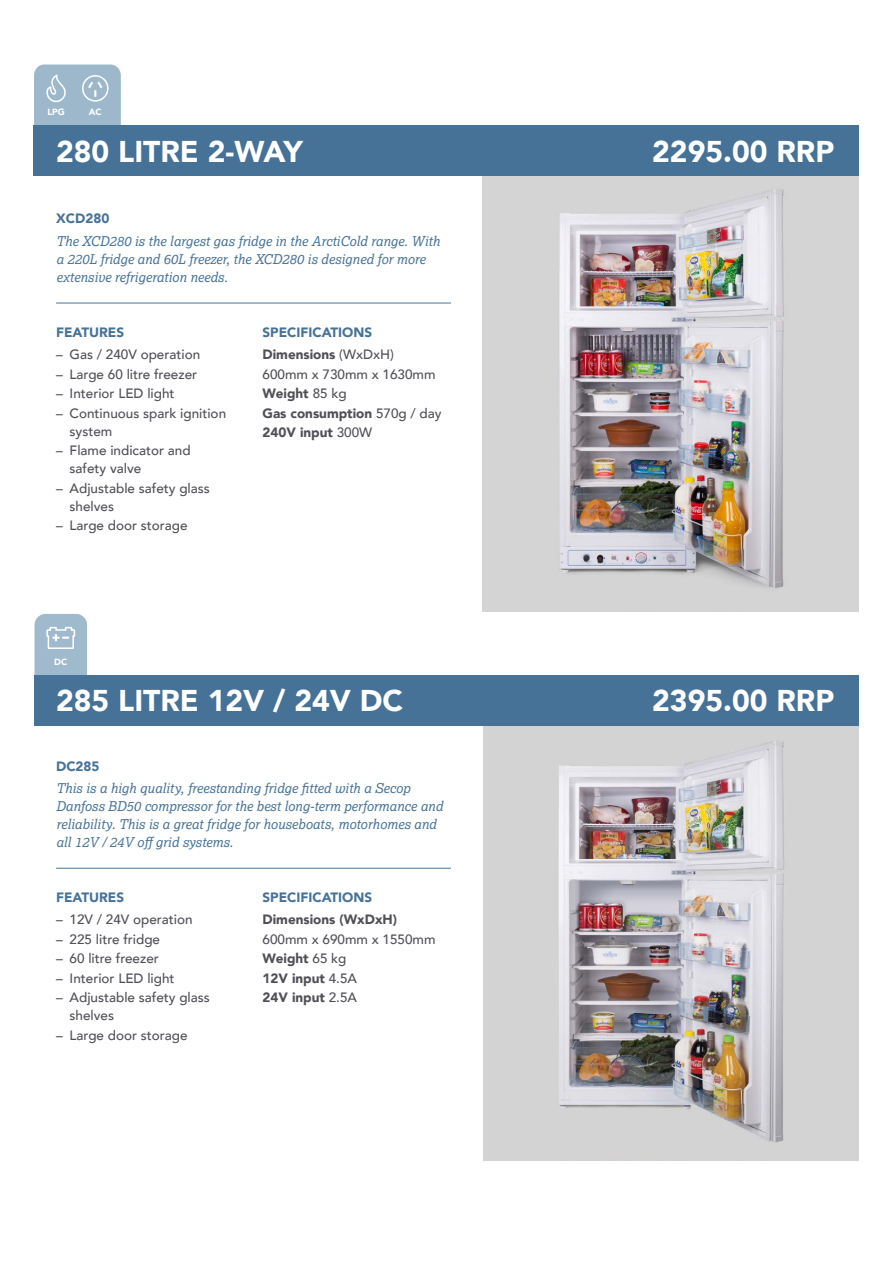
<style>
.page{position:relative;width:893px;height:1263px;background:#fff}
.page>*{position:absolute;margin:0;border:0;box-sizing:border-box;transform-origin:0 0}
.t1{font:900 30px "Avenir";color:#fff}
.t2{font:500 13.5px/19.5px "Avenir";color:#504f56}
.t3{font:italic 13.5px/18px "Lexia";color:#467297}
.t4{font:900 13.5px/22.2px "Avenir";color:#467297}
.t5{font:900 13.5px "Avenir";color:#504f56}
.t6{font:900 9px "Avenir";color:#fff}
.s1{color:#504f56}
.s2{font-weight:500;color:#504f56}
.s3{font-weight:900}
</style>
<div class="page">
<div style="left:34px;top:65px;width:87px;height:71px;background:#9eb8cb;border-radius:11px"></div>
<svg style="left:46px;top:75px;width:20px;height:27px"></svg>
<div style="left:82px;top:75px;width:27px;height:27px;border:2px solid #fff;border-radius:50%"></div>
<svg style="left:88px;top:82px;width:14px;height:15px"></svg>
<div style="left:35px;top:614px;width:52px;height:71px;background:#a0bacd;border-radius:11px"></div>
<img style="left:483px;top:726px;width:376px;height:434px">
<img style="left:482px;top:176px;width:377px;height:435px">
<div style="left:34px;top:125px;width:825px;height:51px;background:#467297"></div>
<div style="left:34px;top:675px;width:825px;height:51px;background:#467297"></div>
<hr style="left:56px;top:868px;width:395px;height:1px;background:#467297">
<hr style="left:56px;top:303px;width:395px;height:1px;background:#467297">
<svg style="left:46px;top:626px;width:30px;height:23px"></svg>
<p class="t6" style="left:47px;top:104px;width:19px">LPG</p>
<p class="t6" style="left:89px;top:104px;width:14px">AC</p>
<h1 class="t1" style="left:56px;top:125px;width:248px">280 LITRE 2-WAY</h1>
<h1 class="t1" style="left:652px;top:125px;width:184px">2295.00 RRP</h1>
<p class="t4" style="left:56px;top:207px;width:55px">XCD280</p>
<p class="t3" style="left:56px;top:231px;width:385px">The XCD280 is the largest gas fridge in the ArctiCold range. With a 220L fridge and 60L freezer, the XCD280 is designed for more extensive refrigeration needs.</p>
<p class="t4" style="left:56px;top:321px;width:70px">FEATURES</p>
<p class="t2" style="left:56px;top:344px;width:146px">– Gas / 240V operation</p>
<p class="t2" style="left:56px;top:363px;width:143px">– Large 60 litre freezer</p>
<p class="t2" style="left:56px;top:383px;width:120px">– Interior LED light</p>
<p class="t2" style="left:70px;top:403px;width:158px;line-height:18px;text-indent:-14px">– Continuous spark ignition system</p>
<p class="t2" style="left:70px;top:441px;width:123px;line-height:18px;text-indent:-14px">– Flame indicator and safety valve</p>
<p class="t2" style="left:70px;top:478px;width:142px;line-height:18px;text-indent:-14px">– Adjustable safety glass shelves</p>
<p class="t2" style="left:56px;top:515px;width:133px">– Large door storage</p>
<p class="t4" style="left:263px;top:321px;width:133px">SPECIFICATIONS<br><span class="s1">Dimensions</span> <span class="s2">(WxDxH)</span></p>
<p class="t2" style="left:263px;top:363px;width:181px">600mm x 730mm x 1630mm<br><span class="s3">Weight</span> 85 kg<br><span class="s3">Gas consumption</span> 570g / day<br><span class="s3">240V input</span> 300W</p>
<p class="t6" style="left:54px;top:654px;width:14px">DC</p>
<h1 class="t1" style="left:56px;top:675px;width:349px">285 LITRE 12V / 24V DC</h1>
<h1 class="t1" style="left:652px;top:675px;width:184px">2395.00 RRP</h1>
<p class="t4" style="left:56px;top:754px;width:45px">DC285</p>
<p class="t3" style="left:56px;top:778px;width:388px">This is a high quality, freestanding fridge fitted with a Secop Danfoss BD50 compressor for the best long-term performance and reliability. This is a great fridge for houseboats, motorhomes and all 12V / 24V off grid systems.</p>
<p class="t4" style="left:56px;top:886px;width:70px">FEATURES</p>
<p class="t2" style="left:56px;top:909px;width:138px">– 12V / 24V operation</p>
<p class="t2" style="left:56px;top:929px;width:105px">– 225 litre fridge</p>
<p class="t2" style="left:56px;top:948px;width:104px">– 60 litre freezer</p>
<p class="t2" style="left:56px;top:968px;width:120px">– Interior LED light</p>
<p class="t2" style="left:70px;top:988px;width:142px;line-height:18px;text-indent:-14px">– Adjustable safety glass shelves</p>
<p class="t2" style="left:56px;top:1025px;width:133px">– Large door storage</p>
<p class="t4" style="left:263px;top:886px;width:111px">SPECIFICATIONS</p>
<p class="t5" style="left:263px;top:908px;width:136px">Dimensions (WxDxH)</p>
<p class="t2" style="left:263px;top:929px;width:175px">600mm x 690mm x 1550mm<br><span class="s3">Weight</span> 65 kg<br><span class="s3">12V input</span> 4.5A<br><span class="s3">24V input</span> 2.5A</p>
</div>
